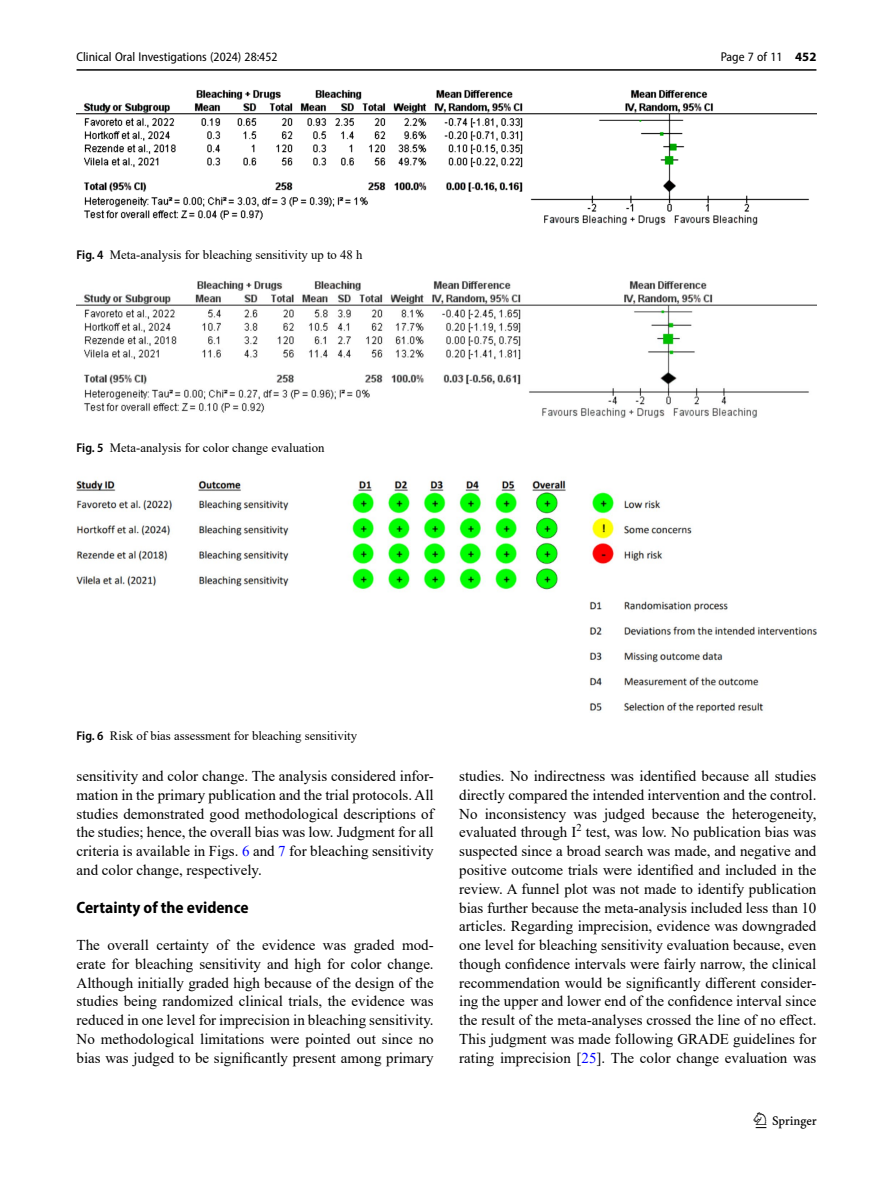
<style>
.page{position:relative;width:893px;height:1187px;background:#fff}
.page>*{position:absolute;margin:0;border:0;box-sizing:border-box;transform-origin:0 0}
.t1{font:22.5px "Springnew";color:#000}
.Head_2{font:700 semi-condensed 16.5px "Myriad Pro";color:#000}
.Body_Text{font:15px/18.8px "Times New Roman";color:#000;text-align:justify}
.Figure_Caption{font:12.75px "Times New Roman";color:#000}
.t2{font:semi-condensed 12.75px "Myriad Pro";color:#000}
.s1{font-family:"Myriad Pro";font-weight:600;font-stretch:semi-condensed}
.s2{font-weight:700;font-stretch:normal}
.s3{color:#00f}
</style>
<div class="page">
<hr style="left:77px;top:69px;width:739px;height:2px;background:#000">
<img style="left:77px;top:480px;width:739px;height:232px">
<img style="left:77px;top:281px;width:739px;height:137px">
<img style="left:77px;top:90px;width:739px;height:135px">
<p class="t2" style="left:77px;top:49px;width:202px">Clinical Oral Investigations (2024) 28:452</p>
<p class="Figure_Caption" style="left:77px;top:246px;width:287px"><span class="s1">Fig. 4</span> Meta-analysis for bleaching sensitivity up to 48 h</p>
<p class="Figure_Caption" style="left:77px;top:438px;width:250px"><span class="s1">Fig. 5</span> Meta-analysis for color change evaluation</p>
<p class="t2" style="left:721px;top:49px;width:97px">Page 7 of 11 <span class="s2">452</span></p>
<p class="Figure_Caption" style="left:77px;top:727px;width:282px"><span class="s1">Fig. 6</span> Risk of bias assessment for bleaching sensitivity</p>
<p class="Body_Text" style="left:77px;top:766px;width:359px">sensitivity and color change. The analysis considered infor&shy;mation in the primary publication and the trial protocols. All studies demonstrated good methodological descriptions of the studies; hence, the overall bias was low. Judgment for all criteria is available in Figs. <span class="s3">6</span> and <span class="s3">7</span> for bleaching sensitivity and color change, respectively.</p>
<p class="Head_2" style="left:77px;top:896px;width:173px">Certainty of the evidence</p>
<p class="Body_Text" style="left:77px;top:935px;width:359px">The overall certainty of the evidence was graded mod&shy;erate for bleaching sensitivity and high for color change.<br>Although initially graded high because of the design of the studies being randomized clinical trials, the evidence was reduced in one level for imprecision in bleaching sensitivity.<br>No methodological limitations were pointed out since no bias was judged to be significantly present among primary</p>
<p class="Body_Text" style="left:459px;top:766px;width:359px">studies. No indirectness was identified because all studies directly compared the intended intervention and the control.<br>No inconsistency was judged because the heterogeneity, evaluated through I<sup>2</sup> test, was low. No publication bias was suspected since a broad search was made, and negative and positive outcome trials were identified and included in the review. A funnel plot was not made to identify publication bias further because the meta-analysis included less than 10 articles. Regarding imprecision, evidence was downgraded one level for bleaching sensitivity evaluation because, even though confidence intervals were fairly narrow, the clinical recommendation would be significantly different consider&shy;ing the upper and lower end of the confidence interval since the result of the meta-analyses crossed the line of no effect.<br>This judgment was made following GRADE guidelines for rating imprecision [<span class="s3">25</span>]. The color change evaluation was</p>
<h1 class="t1" style="left:756px;top:1107px;width:63px">1 3</h1>
</div>
